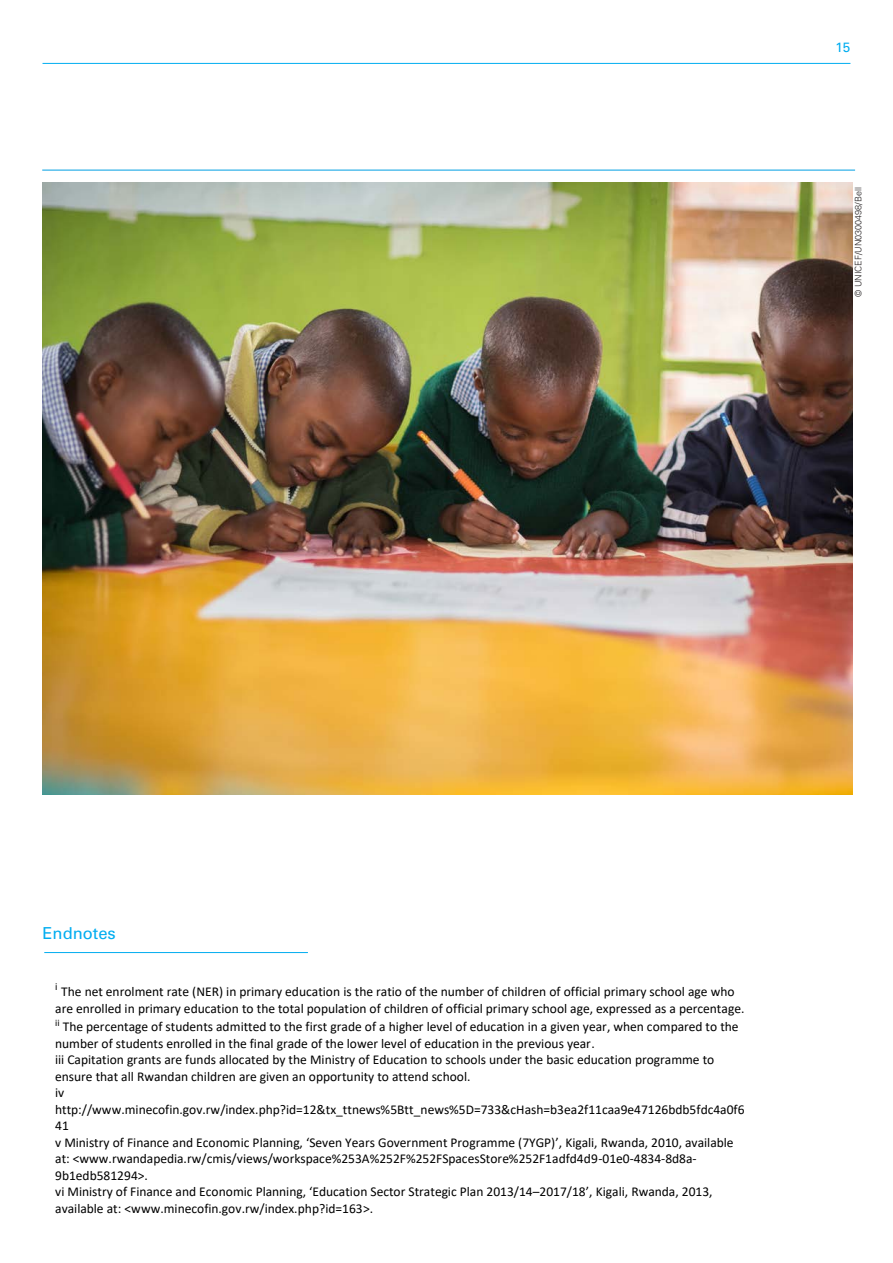
<style>
.page{position:relative;width:893px;height:1263px;background:#fff}
.page>*{position:absolute;margin:0;border:0;box-sizing:border-box;transform-origin:0 0}
.heading_2{font:16.5px "Univers LT Pro 55 Roman";color:#00adf0}
.t1{font:13.5px/16.6px "Calibri";color:#000}
.t2{font:13.5px "Univers LT Pro 55 Roman";color:#00adf0}
.t3{font:300 9px "Univers LT Pro 45";color:#231f20}
</style>
<div class="page">
<hr style="left:43px;top:63px;width:807px;height:1px;background:#00adf0">
<img style="left:42px;top:182px;width:810px;height:612px">
<hr style="left:44px;top:952px;width:264px;height:1px;background:#00adf0">
<hr style="left:42px;top:170px;width:813px;height:1px;background:#009fe3">
<p class="t2" style="left:836px;top:39px;width:16px">15</p>
<p class="t3" style="left:853px;top:297px;width:111px;rotate:-90deg">© UNICEF/UN0300498/Bell</p>
<p class="heading_2" style="left:43px;top:923px;width:75px">Endnotes</p>
<p class="t1" style="left:55px;top:983px;width:691px"><sup>i</sup> The net enrolment rate (NER) in primary education is the ratio of the number of children of official primary school age who are enrolled in primary education to the total population of children of official primary school age, expressed as a percentage. <sup>ii</sup> The percentage of students admitted to the first grade of a higher level of education in a given year, when compared to the number of students enrolled in the final grade of the lower level of education in the previous year.<br>iii Capitation grants are funds allocated by the Ministry of Education to schools under the basic education programme to ensure that all Rwandan children are given an opportunity to attend school.<br>iv http://www.minecofin.gov.rw/index.php?id=12&amp;tx_ttnews%5Btt_news%5D=733&amp;cHash=b3ea2f11caa9e47126bdb5fdc4a0f6<br>41<br>v Ministry of Finance and Economic Planning, ‘Seven Years Government Programme (7YGP)’, Kigali, Rwanda, 2010, available at: &lt;www.rwandapedia.rw/cmis/views/workspace%253A%252F%252FSpacesStore%252F1adfd4d9-01e0-4834-8d8a-9b1edb581294&gt;.<br>vi Ministry of Finance and Economic Planning, ‘Education Sector Strategic Plan 2013/14–2017/18’, Kigali, Rwanda, 2013, available at: &lt;www.minecofin.gov.rw/index.php?id=163&gt;.</p>
</div>
